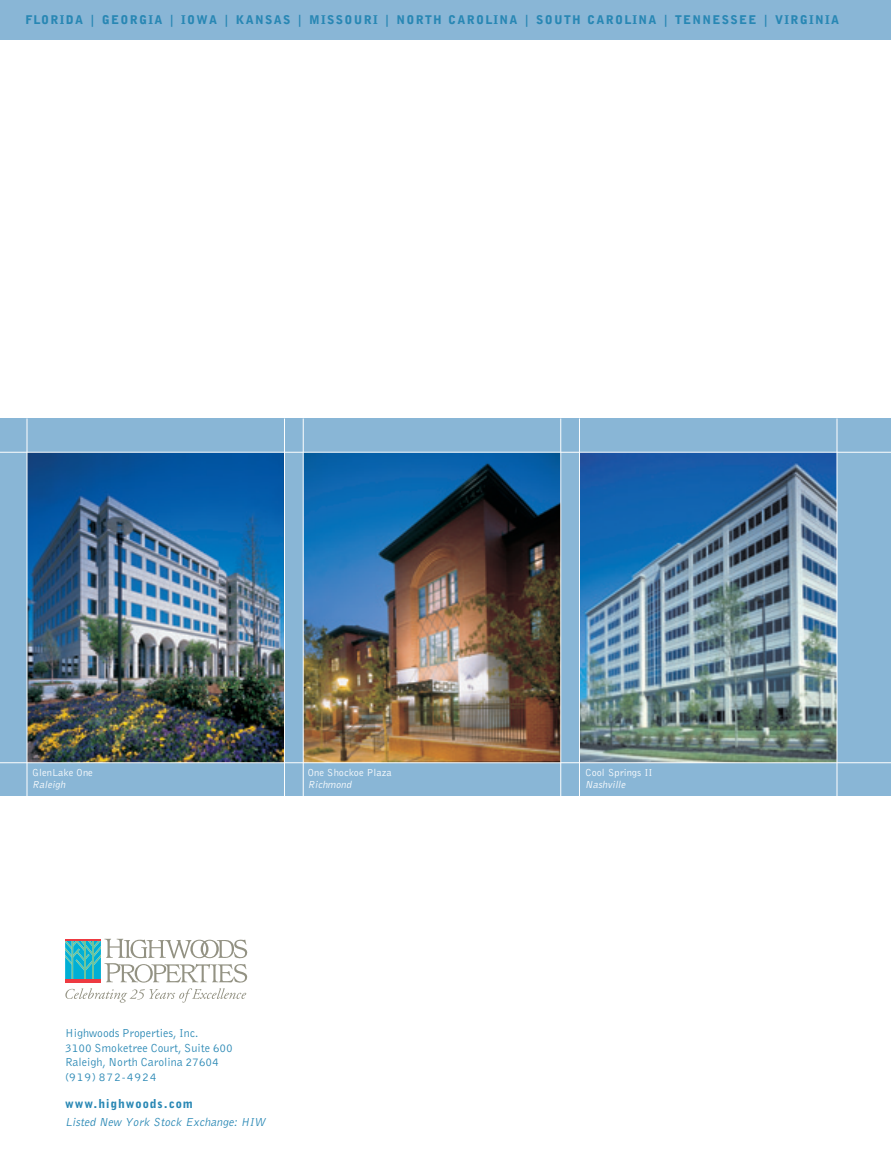
<style>
.page{position:relative;width:891px;height:1161px;background:#fff}
.page>*{position:absolute;margin:0;border:0;box-sizing:border-box;transform-origin:0 0}
.t1{font:12px/14.4px "Bell Gothic BT";color:#2887b4}
.t2{font:900 12px "Bell Gothic BT";letter-spacing:.11em;color:#2887b4}
.t3{font:italic 12px "Bell Gothic";color:#2887b4}
.t4{font:900 12px "Bell Gothic BT";letter-spacing:.085em;color:#2887b4}
.t5{font:10.5px "Bell Gothic BT";color:#fff}
.t6{font:italic 10.5px "Bell Gothic";color:#fff}
</style>
<div class="page">
<div style="left:0;top:418px;width:891px;height:378px;background:#89b6d6"></div>
<img style="left:28px;top:453px;width:256px;height:309px">
<img style="left:304px;top:453px;width:256px;height:309px">
<img style="left:580px;top:453px;width:257px;height:309px">
<hr style="left:837px;top:418px;width:1px;height:378px;background:#fff">
<hr style="left:560px;top:418px;width:1px;height:378px;background:#fff">
<hr style="left:579px;top:418px;width:1px;height:378px;background:#fff">
<hr style="left:27px;top:418px;width:1px;height:378px;background:#fff">
<hr style="left:0;top:762px;width:891px;height:1px;background:#fff">
<hr style="left:0;top:452px;width:891px;height:1px;background:#fff">
<hr style="left:284px;top:419px;width:1px;height:378px;background:#fff">
<hr style="left:303px;top:418px;width:1px;height:378px;background:#fff">
<div style="left:0;top:0;width:891px;height:40px;background:#89b6d6"></div>
<svg style="left:65px;top:939px;width:182px;height:64px"></svg>
<p class="t2" style="left:26px;top:16px;width:815px">FLORIDA | GEORGIA | IOWA | KANSAS | MISSOURI | NORTH CAROLINA | SOUTH CAROLINA | TENNESSEE | VIRGINIA</p>
<p class="t5" style="left:32px;top:769px;width:62px">GlenLake One</p>
<p class="t6" style="left:32px;top:782px;width:35px">Raleigh</p>
<p class="t5" style="left:308px;top:769px;width:85px">One Shockoe Plaza</p>
<p class="t6" style="left:308px;top:782px;width:45px">Richmond</p>
<p class="t1" style="left:65px;top:1027px;width:169px">Highwoods Properties, Inc.<br>3100 Smoketree Court, Suite 600<br>Raleigh, North Carolina 27604 (919) 872-4924</p>
<p class="t4" style="left:65px;top:1100px;width:129px">www.highwoods.com</p>
<p class="t3" style="left:65px;top:1119px;width:202px">Listed New York Stock Exchange: HIW</p>
<p class="t5" style="left:585px;top:769px;width:69px">Cool Springs II</p>
<p class="t6" style="left:585px;top:782px;width:42px">Nashville</p>
</div>
